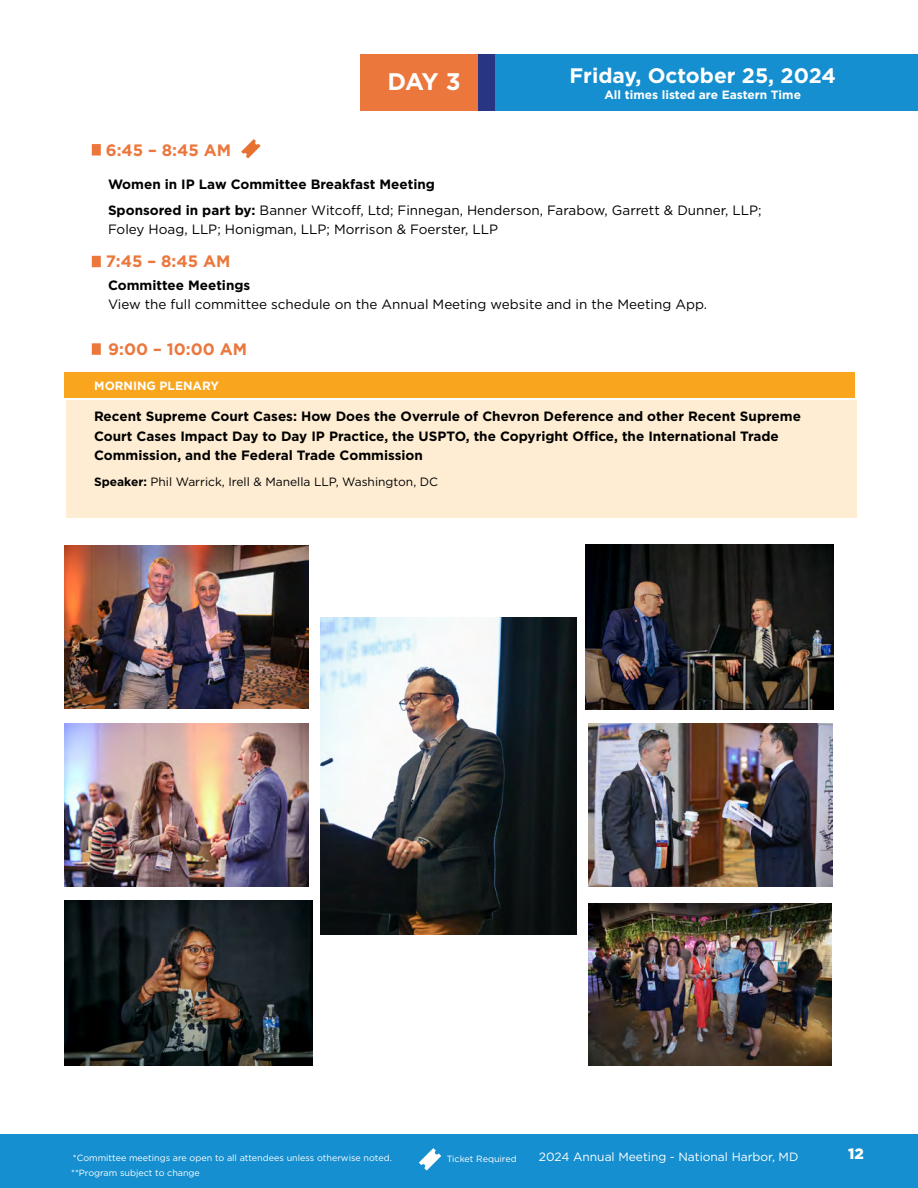
<style>
.page{position:relative;width:918px;height:1188px;background:#fff}
.page>*{position:absolute;margin:0;border:0;box-sizing:border-box;transform-origin:0 0}
.t1{font:700 24px "Gotham";color:#fff}
.t2{font:700 21px "Gotham";color:#fff}
.t3{font:700 16.5px "Gotham";color:#eb773d}
.t4{font:900 15px "Gotham";color:#fff}
.t5{font:13.5px/26px "Gotham";color:#000}
.t6{font:700 13.5px/19.5px "Gotham";color:#000}
.t7{font:12px "Gotham";color:#000}
.t8{font:700 12px "Gotham";color:#fff}
.t9{font:12px "Gotham";color:#fff}
.t10{font:9px "Gotham";color:#fff}
.s1{font-weight:700}
</style>
<div class="page">
<div style="left:361px;top:54px;width:430px;height:57px;background:#eb773d"></div>
<div style="left:488px;top:54px;width:430px;height:57px;background:#158fcf"></div>
<div style="left:478px;top:54px;width:16px;height:57px;background:#283583"></div>
<div style="left:92px;top:144px;width:9px;height:12px;background:#eb773d"></div>
<svg style="left:241px;top:139px;width:20px;height:20px"></svg>
<div style="left:92px;top:256px;width:9px;height:11px;background:#eb773d"></div>
<div style="left:66px;top:400px;width:790px;height:118px;background:#feedd2"></div>
<div style="left:65px;top:372px;width:790px;height:26px;background:#f9a51e"></div>
<div style="left:92px;top:343px;width:9px;height:12px;background:#eb773d"></div>
<div style="left:0;top:1134px;width:918px;height:54px;background:#158fcf"></div>
<svg style="left:419px;top:1148px;width:22px;height:23px"></svg>
<img style="left:320px;top:618px;width:256px;height:316px">
<img style="left:588px;top:903px;width:244px;height:163px">
<img style="left:588px;top:723px;width:244px;height:163px">
<img style="left:586px;top:544px;width:248px;height:165px">
<img style="left:65px;top:901px;width:248px;height:165px">
<img style="left:65px;top:723px;width:244px;height:163px">
<img style="left:65px;top:545px;width:244px;height:163px">
<h1 class="t1" style="left:388px;top:66px;width:75px">DAY 3</h1>
<h2 class="t2" style="left:569px;top:61px;width:268px">Friday, October 25, 2024</h2>
<p class="t8" style="left:604px;top:87px;width:198px">All times listed are Eastern Time</p>
<p class="t3" style="left:106px;top:139px;width:127px">6:45 – 8:45 AM</p>
<p class="t5" style="left:108px;top:171px;width:655px"><span class="s1">Women in IP Law Committee Breakfast Meeting<br>Sponsored in part by:</span> Banner Witcoff, Ltd; Finnegan, Henderson, Farabow, Garrett &amp; Dunner, LLP;</p>
<p class="t5" style="left:108px;top:216px;width:392px">Foley Hoag, LLP; Honigman, LLP; Morrison &amp; Foerster, LLP</p>
<p class="t3" style="left:106px;top:250px;width:126px">7:45 – 8:45 AM</p>
<p class="t6" style="left:108px;top:275px;width:144px">Committee Meetings</p>
<p class="t5" style="left:108px;top:291px;width:601px">View the full committee schedule on the Annual Meeting website and in the Meeting App.</p>
<p class="t3" style="left:108px;top:338px;width:140px">9:00 – 10:00 AM</p>
<p class="t8" style="left:94px;top:378px;width:126px">MORNING PLENARY</p>
<p class="t6" style="left:94px;top:407px;width:708px">Recent Supreme Court Cases: How Does the Overrule of Chevron Deference and other Recent Supreme<br>Court Cases Impact Day to Day IP Practice, the USPTO, the Copyright Office, the International Trade<br>Commission, and the Federal Trade Commission</p>
<p class="t7" style="left:94px;top:474px;width:346px"><span class="s1">Speaker:</span> Phil Warrick, Irell &amp; Manella LLP, Washington, DC</p>
<p class="t10" style="left:73px;top:1152px;width:321px">*Committee meetings are open to all attendees unless otherwise noted.</p>
<p class="t10" style="left:447px;top:1153px;width:71px">Ticket Required</p>
<p class="t10" style="left:71px;top:1167px;width:130px">**Program subject to change</p>
<p class="t9" style="left:539px;top:1149px;width:261px">2024 Annual Meeting - National Harbor, MD</p>
<p class="t4" style="left:848px;top:1143px;width:17px">12</p>
</div>
